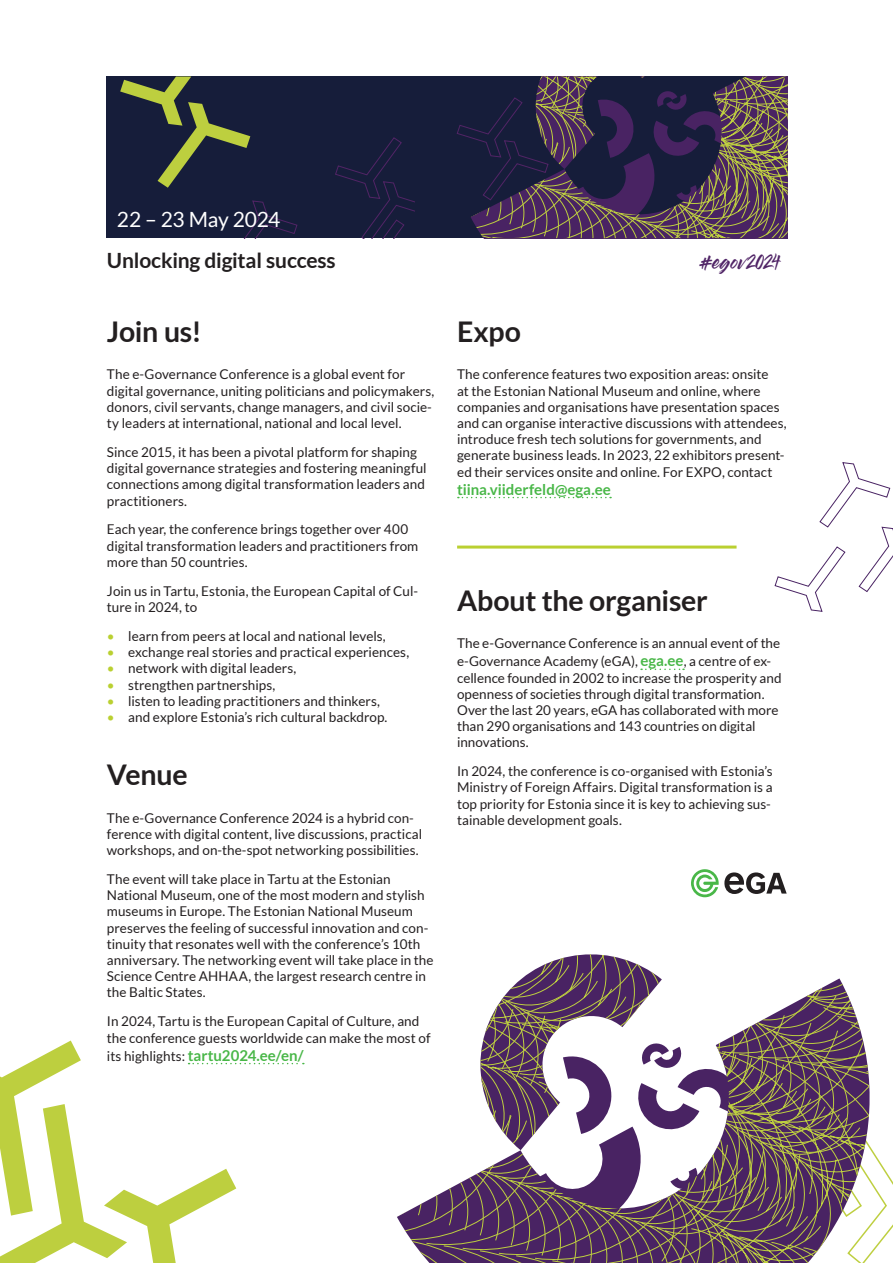
<style>
.page{position:relative;width:893px;height:1263px;background:#fff}
.page>*{position:absolute;margin:0;border:0;box-sizing:border-box;transform-origin:0 0}
.t1{font:700 28.5px "Lato";letter-spacing:-.005em;color:#231f20}
.t2{font:24px "The Breakdown";color:#502466}
.t3{font:700 21px "Lato";letter-spacing:-.01em;color:#231f20}
.t4{font:21px "Lato";letter-spacing:-.015em;color:#fff}
.t5{font:700 15px "Lato";color:#49b748}
.t6{font:13.5px/16.2px "Lato";color:#231f20}
.s1{color:#bad031}
.s2{font-weight:400;font-size:13.5px;color:#231f20}
.s3{font-weight:700;font-size:15px;color:#49b748}
</style>
<div class="page">
<div style="left:106px;top:77px;width:682px;height:161px;background:#161d3a"></div>
<svg style="left:481px;top:77px;width:307px;height:161px;background:#6c5757"></svg>
<svg style="left:457px;top:77px;width:275px;height:158px"></svg>
<svg style="left:458px;top:497px;width:153px;height:1px"></svg>
<svg style="left:641px;top:668px;width:43px;height:2px"></svg>
<svg style="left:0;top:1040px;width:304px;height:223px"></svg>
<svg style="left:774px;top:462px;width:119px;height:150px"></svg>
<hr style="left:457px;top:546px;width:280px;height:3px;background:#bad031">
<svg style="left:691px;top:869px;width:96px;height:28px"></svg>
<svg style="left:397px;top:954px;width:472px;height:309px"></svg>
<svg style="left:120px;top:77px;width:295px;height:161px"></svg>
<h3 class="t4" style="left:117px;top:208px;width:165px">22 – 23 May 2024</h3>
<h3 class="t3" style="left:107px;top:248px;width:230px">Unlocking digital success</h3>
<h2 class="t2" style="left:701px;top:249px;width:81px">#egov2024</h2>
<h1 class="t1" style="left:107px;top:315px;width:96px">Join us!</h1>
<p class="t6" style="left:107px;top:366px;width:329px">The e-Governance Conference is a global event for digital governance, uniting politicians and policymakers, donors, civil servants, change managers, and civil socie&shy;ty leaders at international, national and local level.</p>
<p class="t6" style="left:107px;top:444px;width:321px">Since 2015, it has been a pivotal platform for shaping digital governance strategies and fostering meaningful connections among digital transformation leaders and practitioners.</p>
<p class="t6" style="left:107px;top:521px;width:313px">Each year, the conference brings together over 400 digital transformation leaders and practitioners from more than 50 countries.</p>
<p class="t6" style="left:107px;top:583px;width:313px">Join us in Tartu, Estonia, the European Capital of Cul&shy;ture in 2024, to</p>
<p class="t6" style="left:107px;top:628px;width:280px"><span class="s1">•</span> learn from peers at local and national levels,</p>
<p class="t6" style="left:107px;top:644px;width:304px"><span class="s1">•</span> exchange real stories and practical experiences,</p>
<p class="t6" style="left:107px;top:660px;width:191px"><span class="s1">•</span> network with digital leaders,</p>
<p class="t6" style="left:107px;top:676px;width:170px"><span class="s1">•</span> strengthen partnerships,</p>
<p class="t6" style="left:107px;top:693px;width:275px"><span class="s1">•</span> listen to leading practitioners and thinkers,</p>
<p class="t6" style="left:107px;top:709px;width:282px"><span class="s1">•</span> and explore Estonia’s rich cultural backdrop.</p>
<h1 class="t1" style="left:107px;top:758px;width:82px">Venue</h1>
<p class="t6" style="left:107px;top:809px;width:317px">The e-Governance Conference 2024 is a hybrid con&shy;ference with digital content, live discussions, practical workshops, and on-the-spot networking possibilities.</p>
<p class="t6" style="left:107px;top:871px;width:328px">The event will take place in Tartu at the Estonian National Museum, one of the most modern and stylish museums in Europe. The Estonian National Museum preserves the feeling of successful innovation and con&shy;tinuity that resonates well with the conference’s 10th anniversary. The networking event will take place in the Science Centre AHHAA, the largest research centre in the Baltic States.</p>
<p class="t6" style="left:107px;top:1013px;width:325px">In 2024, Tartu is the European Capital of Culture, and the conference guests worldwide can make the most of</p>
<p class="t5" style="left:107px;top:1046px;width:198px"><span class="s2">its highlights:</span> tartu2024.ee/en/</p>
<h1 class="t1" style="left:457px;top:315px;width:65px">Expo</h1>
<p class="t6" style="left:457px;top:366px;width:331px">The conference features two exposition areas: onsite<br>at the Estonian National Museum and online, where companies and organisations have presentation spaces and can organise interactive discussions with attendees, introduce fresh tech solutions for governments, and generate business leads. In 2023, 22 exhibitors present&shy;ed their services onsite and online. For EXPO, contact</p>
<p class="t5" style="left:457px;top:480px;width:155px">tiina.viiderfeld@ega.ee</p>
<h1 class="t1" style="left:457px;top:584px;width:252px">About the organiser</h1>
<p class="t6" style="left:457px;top:634px;width:325px;line-height:18px">The e-Governance Conference is an annual event of the e-Governance Academy (eGA), <span class="s3">ega.ee</span>, a centre of ex-</p>
<p class="t6" style="left:457px;top:669px;width:326px">cellence founded in 2002 to increase the prosperity and openness of societies through digital transformation.<br>Over the last 20 years, eGA has collaborated with more than 290 organisations and 143 countries on digital innovations.</p>
<p class="t6" style="left:457px;top:763px;width:317px">In 2024, the conference is co-organised with Estonia’s Ministry of Foreign Affairs. Digital transformation is a top priority for Estonia since it is key to achieving sus&shy;tainable development goals.</p>
</div>
